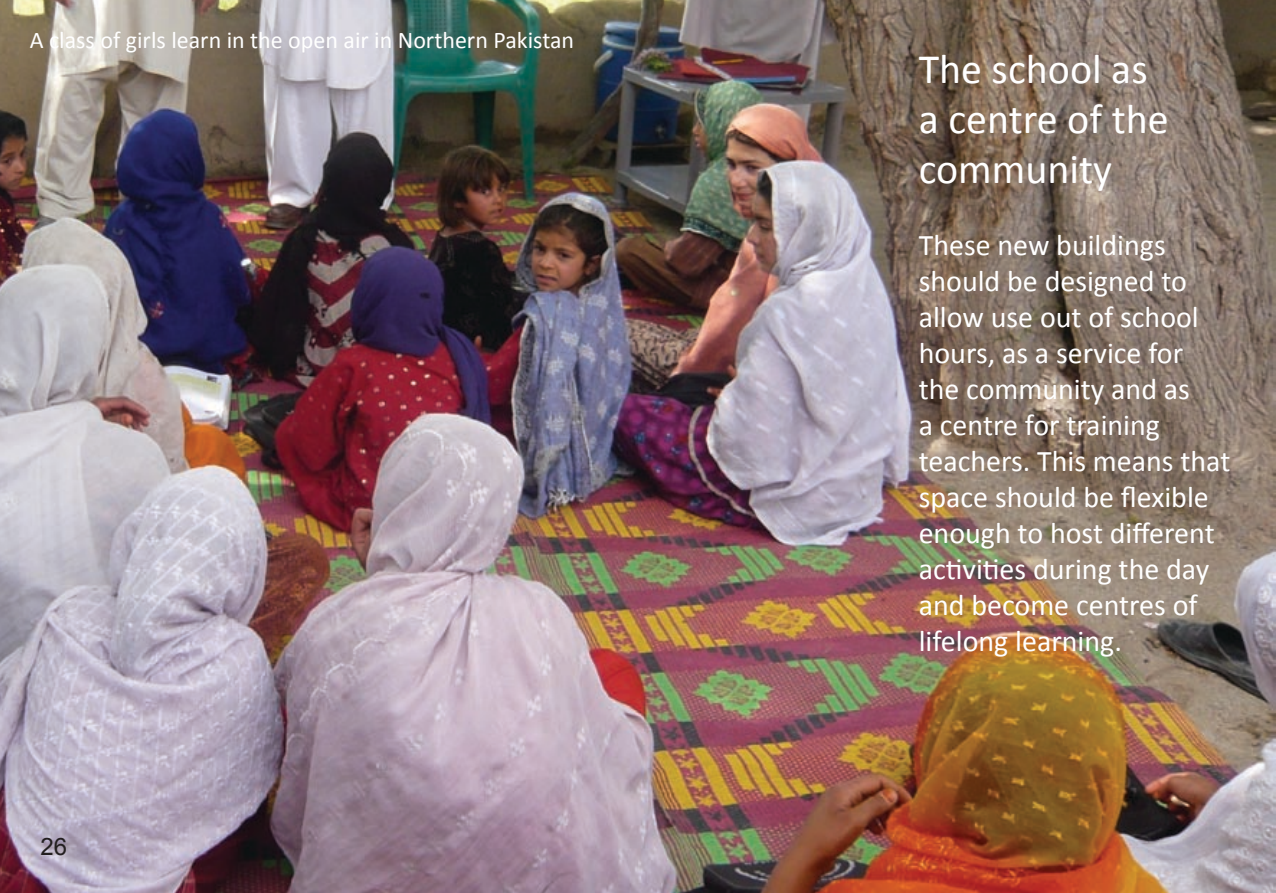
<style>
.page{position:relative;width:1276px;height:893px;background:#fff}
.page>*{position:absolute;margin:0;border:0;box-sizing:border-box;transform-origin:0 0}
.t1{font:42px/50.4px "Calibri";color:#fff}
.t2{font:30px/36px "Calibri";color:#fff}
.t3{font:24px "Calibri";color:#fff}
.t4{font:24px "Arial";color:#231f20}
</style>
<div class="page">
<img style="left:0;top:0;width:1276px;height:893px">
<p class="t3" style="left:30px;top:25px;width:546px">A class of girls learn in the open air in Northern Pakistan</p>
<p class="t4" style="left:40px;top:830px;width:28px">26</p>
<h1 class="t1" style="left:918px;top:44px;width:251px">The school as a centre of the community</h1>
<p class="t2" style="left:918px;top:227px;width:313px">These new buildings should be designed to allow use out of school hours, as a service for the community and as<br>a centre for training teachers. This means that space should be flexible enough to host different activities during the day and become centres of lifelong learning.</p>
</div>
